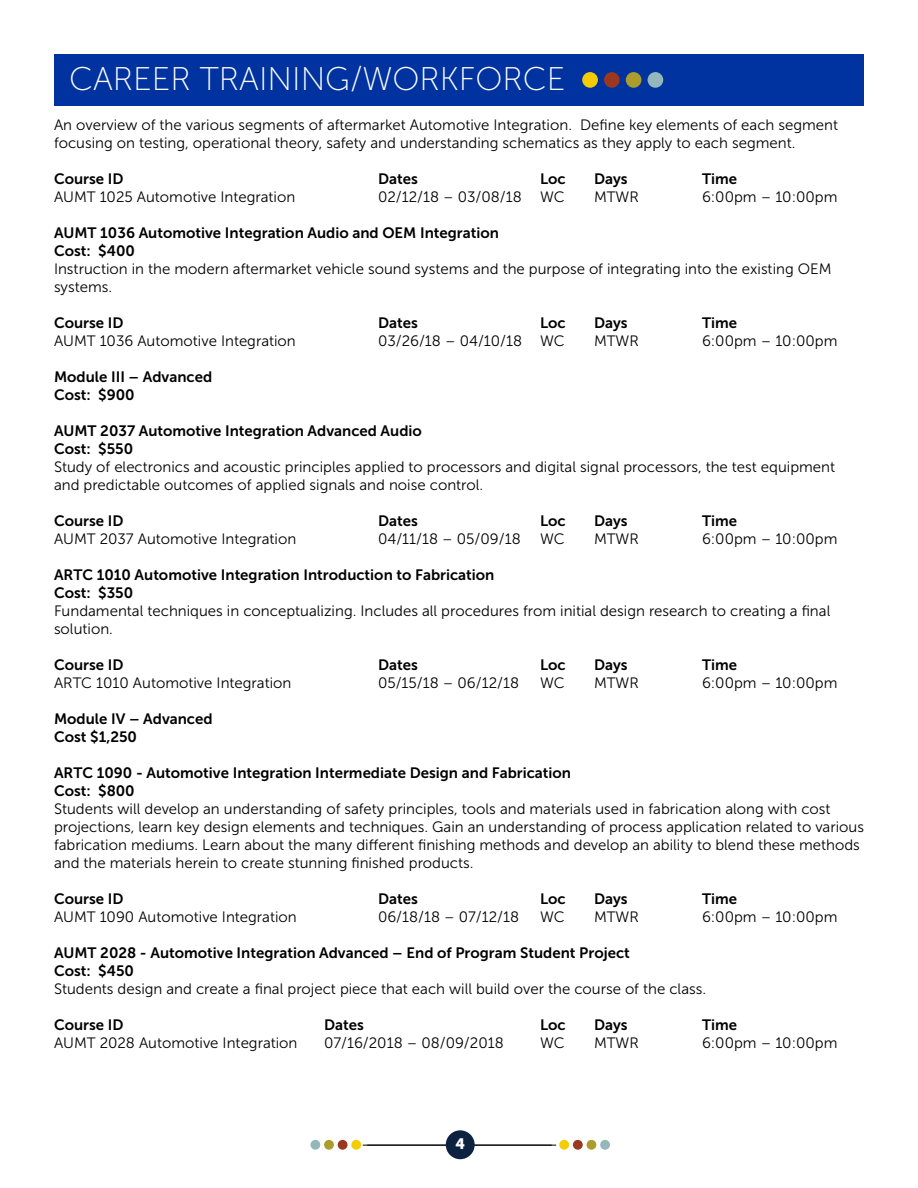
<style>
.page{position:relative;width:918px;height:1188px;background:#fff}
.page>*{position:absolute;margin:0;border:0;box-sizing:border-box;transform-origin:0 0}
.t1{font:32.7px "Museo Sans 100";color:#fff}
.t2{font:15px/18px "Museo Sans 300";color:#000}
.t3{font:15px/18px "Museo Sans 700";color:#000}
.t4{font:15px "Museo Sans 900";color:#fff}
</style>
<div class="page">
<hr style="left:363px;top:1145px;width:189px;height:1px;background:#000">
<div style="left:559px;top:1140px;width:10px;height:10px;background:#f4cd00;border-radius:50%"></div>
<div style="left:573px;top:1140px;width:10px;height:10px;background:#9a3820;border-radius:50%"></div>
<div style="left:587px;top:1140px;width:9px;height:10px;background:#ab9c2c;border-radius:50%"></div>
<div style="left:600px;top:1140px;width:10px;height:10px;background:#93b7bb;border-radius:50%"></div>
<hr style="left:367px;top:1145px;width:189px;height:1px;background:#000">
<div style="left:351px;top:1140px;width:10px;height:10px;background:#f4cd00;border-radius:50%"></div>
<div style="left:338px;top:1140px;width:10px;height:10px;background:#9a3820;border-radius:50%"></div>
<div style="left:324px;top:1140px;width:10px;height:10px;background:#ab9c2c;border-radius:50%"></div>
<div style="left:310px;top:1140px;width:10px;height:10px;background:#93b7bb;border-radius:50%"></div>
<div style="left:446px;top:1130px;width:29px;height:29px;background:#0d2240;border-radius:50%"></div>
<div style="left:54px;top:54px;width:810px;height:52px;background:#0033a0"></div>
<div style="left:582px;top:72px;width:16px;height:16px;background:#f4cd00;border-radius:50%"></div>
<div style="left:604px;top:72px;width:16px;height:16px;background:#9a3820;border-radius:50%"></div>
<div style="left:626px;top:72px;width:15px;height:16px;background:#ab9c2c;border-radius:50%"></div>
<div style="left:648px;top:72px;width:15px;height:16px;background:#93b7bb;border-radius:50%"></div>
<h1 class="t1" style="left:69px;top:62px;width:498px">CAREER TRAINING/WORKFORCE</h1>
<p class="t2" style="left:54px;top:116px;width:786px">An overview of the various segments of aftermarket Automotive Integration. Define key elements of each segment focusing on testing, operational theory, safety and understanding schematics as they apply to each segment.</p>
<p class="t3" style="left:54px;top:170px;width:71px">Course ID</p>
<p class="t3" style="left:378px;top:170px;width:41px">Dates</p>
<p class="t3" style="left:540px;top:170px;width:27px">Loc</p>
<p class="t3" style="left:594px;top:170px;width:35px">Days</p>
<p class="t3" style="left:702px;top:170px;width:37px">Time</p>
<p class="t2" style="left:54px;top:188px;width:243px">AUMT 1025 Automotive Integration</p>
<p class="t2" style="left:378px;top:188px;width:188px">02/12/18 – 03/08/18 WC</p>
<p class="t2" style="left:594px;top:188px;width:46px">MTWR</p>
<p class="t2" style="left:702px;top:188px;width:137px">6:00pm – 10:00pm</p>
<p class="t3" style="left:54px;top:224px;width:447px">AUMT 1036 Automotive Integration Audio and OEM Integration<br>Cost: $400</p>
<p class="t2" style="left:54px;top:260px;width:779px">Instruction in the modern aftermarket vehicle sound systems and the purpose of integrating into the existing OEM systems.</p>
<p class="t3" style="left:54px;top:314px;width:71px">Course ID</p>
<p class="t3" style="left:378px;top:314px;width:41px">Dates</p>
<p class="t3" style="left:540px;top:314px;width:27px">Loc</p>
<p class="t3" style="left:594px;top:314px;width:35px">Days</p>
<p class="t3" style="left:702px;top:314px;width:37px">Time</p>
<p class="t2" style="left:54px;top:332px;width:243px">AUMT 1036 Automotive Integration</p>
<p class="t2" style="left:378px;top:332px;width:188px">03/26/18 – 04/10/18 WC</p>
<p class="t2" style="left:594px;top:332px;width:46px">MTWR</p>
<p class="t2" style="left:702px;top:332px;width:137px">6:00pm – 10:00pm</p>
<p class="t3" style="left:54px;top:368px;width:160px">Module III – Advanced<br>Cost: $900</p>
<p class="t3" style="left:54px;top:422px;width:369px">AUMT 2037 Automotive Integration Advanced Audio<br>Cost: $550</p>
<p class="t2" style="left:54px;top:458px;width:783px">Study of electronics and acoustic principles applied to processors and digital signal processors, the test equipment and predictable outcomes of applied signals and noise control.</p>
<p class="t3" style="left:54px;top:512px;width:71px">Course ID</p>
<p class="t3" style="left:378px;top:512px;width:41px">Dates</p>
<p class="t3" style="left:540px;top:512px;width:27px">Loc</p>
<p class="t3" style="left:594px;top:512px;width:35px">Days</p>
<p class="t3" style="left:702px;top:512px;width:37px">Time</p>
<p class="t2" style="left:54px;top:530px;width:244px">AUMT 2037 Automotive Integration</p>
<p class="t2" style="left:378px;top:530px;width:144px">04/11/18 – 05/09/18</p>
<p class="t2" style="left:540px;top:530px;width:26px">WC</p>
<p class="t2" style="left:594px;top:530px;width:46px">MTWR</p>
<p class="t2" style="left:702px;top:530px;width:137px">6:00pm – 10:00pm</p>
<p class="t3" style="left:54px;top:566px;width:442px">ARTC 1010 Automotive Integration Introduction to Fabrication<br>Cost: $350</p>
<p class="t2" style="left:54px;top:602px;width:778px">Fundamental techniques in conceptualizing. Includes all procedures from initial design research to creating a final solution.</p>
<p class="t3" style="left:54px;top:656px;width:71px">Course ID</p>
<p class="t3" style="left:378px;top:656px;width:41px">Dates</p>
<p class="t3" style="left:540px;top:656px;width:27px">Loc</p>
<p class="t3" style="left:594px;top:656px;width:35px">Days</p>
<p class="t3" style="left:702px;top:656px;width:37px">Time</p>
<p class="t2" style="left:54px;top:674px;width:239px">ARTC 1010 Automotive Integration</p>
<p class="t2" style="left:378px;top:674px;width:143px">05/15/18 – 06/12/18</p>
<p class="t2" style="left:540px;top:674px;width:26px">WC</p>
<p class="t2" style="left:594px;top:674px;width:46px">MTWR</p>
<p class="t2" style="left:702px;top:674px;width:137px">6:00pm – 10:00pm</p>
<p class="t3" style="left:54px;top:710px;width:160px">Module IV – Advanced<br>Cost $1,250</p>
<p class="t3" style="left:54px;top:764px;width:519px">ARTC 1090 - Automotive Integration Intermediate Design and Fabrication<br>Cost: $800</p>
<p class="t2" style="left:54px;top:800px;width:812px">Students will develop an understanding of safety principles, tools and materials used in fabrication along with cost projections, learn key design elements and techniques. Gain an understanding of process application related to various fabrication mediums. Learn about the many different finishing methods and develop an ability to blend these methods and the materials herein to create stunning finished products.</p>
<p class="t3" style="left:54px;top:890px;width:71px">Course ID</p>
<p class="t3" style="left:378px;top:890px;width:41px">Dates</p>
<p class="t3" style="left:540px;top:890px;width:27px">Loc</p>
<p class="t3" style="left:594px;top:890px;width:35px">Days</p>
<p class="t3" style="left:702px;top:890px;width:37px">Time</p>
<p class="t2" style="left:54px;top:908px;width:244px">AUMT 1090 Automotive Integration</p>
<p class="t2" style="left:378px;top:908px;width:143px">06/18/18 – 07/12/18</p>
<p class="t2" style="left:540px;top:908px;width:26px">WC</p>
<p class="t2" style="left:594px;top:908px;width:46px">MTWR</p>
<p class="t2" style="left:702px;top:908px;width:137px">6:00pm – 10:00pm</p>
<p class="t3" style="left:54px;top:944px;width:577px">AUMT 2028 - Automotive Integration Advanced – End of Program Student Project<br>Cost: $450</p>
<p class="t2" style="left:54px;top:980px;width:654px">Students design and create a final project piece that each will build over the course of the class.</p>
<p class="t3" style="left:54px;top:1016px;width:71px">Course ID</p>
<p class="t3" style="left:324px;top:1016px;width:41px">Dates</p>
<p class="t3" style="left:540px;top:1016px;width:27px">Loc</p>
<p class="t3" style="left:594px;top:1016px;width:35px">Days</p>
<p class="t3" style="left:702px;top:1016px;width:37px">Time</p>
<p class="t2" style="left:54px;top:1034px;width:245px">AUMT 2028 Automotive Integration</p>
<p class="t2" style="left:324px;top:1034px;width:181px">07/16/2018 – 08/09/2018</p>
<p class="t2" style="left:540px;top:1034px;width:26px">WC</p>
<p class="t2" style="left:594px;top:1034px;width:46px">MTWR</p>
<p class="t2" style="left:702px;top:1034px;width:137px">6:00pm – 10:00pm</p>
<p class="t4" style="left:455px;top:1135px;width:11px">4</p>
</div>
